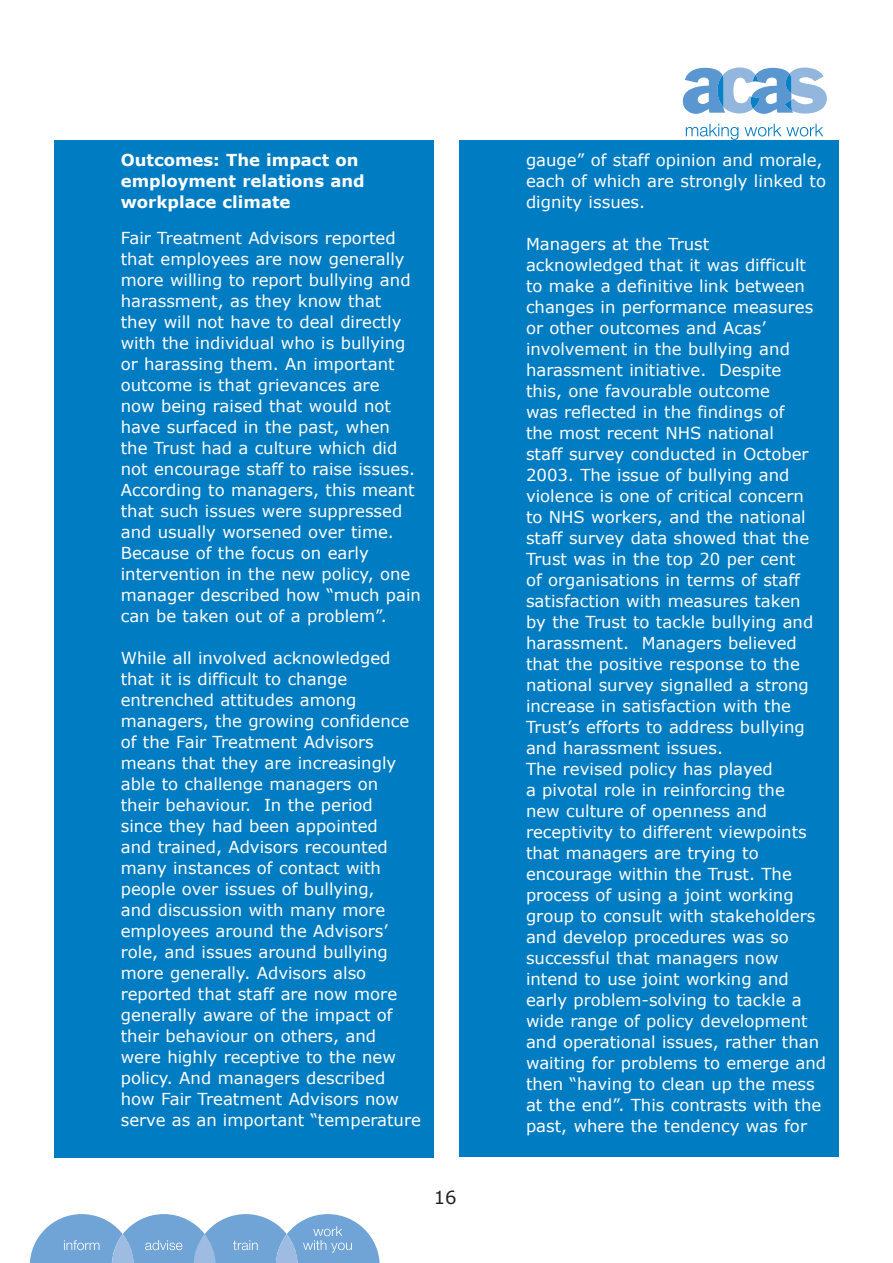
<style>
.page{position:relative;width:893px;height:1263px;background:#fff}
.page>*{position:absolute;margin:0;border:0;box-sizing:border-box;transform-origin:0 0}
.t1{font:18px "Verdana";color:#231f20}
.t2{font:16.5px/21px "Verdana";color:#fff}
.t3{font:700 16.5px/21px "Verdana";color:#fff}
</style>
<div class="page">
<svg style="left:683px;top:67px;width:144px;height:47px"></svg>
<svg style="left:686px;top:124px;width:52px;height:16px"></svg>
<svg style="left:744px;top:124px;width:79px;height:12px"></svg>
<svg style="left:30px;top:1214px;width:350px;height:49px;background:#8db5de"></svg>
<div style="left:54px;top:140px;width:380px;height:1018px;background:#007cc2"></div>
<div style="left:459px;top:140px;width:380px;height:1017px;background:#007cc2"></div>
<p class="t3" style="left:121px;top:149px;width:245px">Outcomes: The impact on employment relations and workplace climate</p>
<p class="t2" style="left:121px;top:227px;width:302px">Fair Treatment Advisors reported that employees are now generally more willing to report bullying and harassment, as they know that they will not have to deal directly with the individual who is bullying or harassing them. An important outcome is that grievances are<br>now being raised that would not have surfaced in the past, when the Trust had a culture which did not encourage staff to raise issues.<br>According to managers, this meant that such issues were suppressed and usually worsened over time.<br>Because of the focus on early intervention in the new policy, one manager described how “much pain can be taken out of a problem”.</p>
<p class="t2" style="left:121px;top:647px;width:302px">While all involved acknowledged that it is difficult to change entrenched attitudes among managers, the growing confidence of the Fair Treatment Advisors means that they are increasingly able to challenge managers on<br>their behaviour. In the period<br>since they had been appointed<br>and trained, Advisors recounted many instances of contact with people over issues of bullying,<br>and discussion with many more employees around the Advisors’ role, and issues around bullying more generally. Advisors also reported that staff are now more generally aware of the impact of their behaviour on others, and<br>were highly receptive to the new policy. And managers described how Fair Treatment Advisors now serve as an important “temperature</p>
<p class="t1" style="left:434px;top:1185px;width:24px">16</p>
<p class="t2" style="left:526px;top:149px;width:302px">gauge” of staff opinion and morale, each of which are strongly linked to dignity issues.</p>
<p class="t2" style="left:526px;top:233px;width:302px">Managers at the Trust acknowledged that it was difficult to make a definitive link between changes in performance measures or other outcomes and Acas’ involvement in the bullying and harassment initiative. Despite<br>this, one favourable outcome<br>was reflected in the findings of<br>the most recent NHS national<br>staff survey conducted in October<br>2003. The issue of bullying and violence is one of critical concern<br>to NHS workers, and the national staff survey data showed that the<br>Trust was in the top 20 per cent<br>of organisations in terms of staff satisfaction with measures taken<br>by the Trust to tackle bullying and harassment. Managers believed that the positive response to the national survey signalled a strong increase in satisfaction with the<br>Trust’s efforts to address bullying and harassment issues.<br>The revised policy has played<br>a pivotal role in reinforcing the<br>new culture of openness and receptivity to different viewpoints that managers are trying to encourage within the Trust. The process of using a joint working group to consult with stakeholders and develop procedures was so successful that managers now intend to use joint working and early problem-solving to tackle a wide range of policy development and operational issues, rather than waiting for problems to emerge and then “having to clean up the mess at the end”. This contrasts with the past, where the tendency was for</p>
</div>
